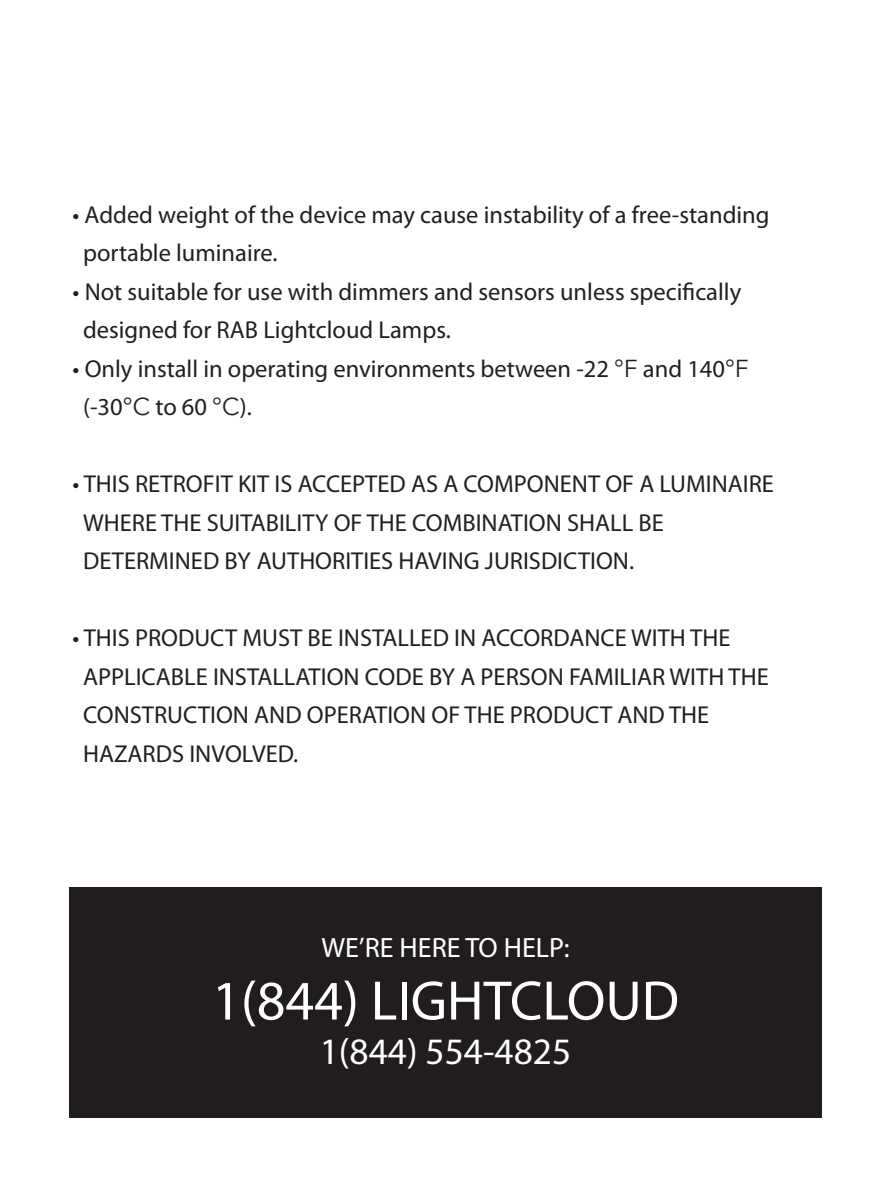
<style>
.page{position:relative;width:893px;height:1191px;background:#fff}
.page>*{position:absolute;margin:0;border:0;box-sizing:border-box;transform-origin:0 0}
.t1{font:56px "Myriad Pro";color:#fff}
.t2{font:37.45px "Myriad Pro";color:#fff}
.t3{font:28px "Myriad Pro";color:#fff}
.t4{font:24.5px/38.5px "Myriad Pro";color:#231f20}
.s1{font-family:"Avenir Next"}
</style>
<div class="page">
<div style="left:69px;top:886px;width:753px;height:231px;background:#211d1e"></div>
<p class="t4" style="left:83px;top:196px;width:688px;text-indent:-11px">• Added weight of the device may cause instability of a free-standing portable luminaire.</p>
<p class="t4" style="left:83px;top:273px;width:660px;text-indent:-11px">• Not suitable for use with dimmers and sensors unless specifically designed for RAB Lightcloud Lamps.</p>
<p class="t4" style="left:83px;top:350px;width:667px;text-indent:-11px">• Only install in operating environments between -22 <span class="s1">℉</span> and 140<span class="s1">℉ </span>(-30<span class="s1">℃</span> to 60 <span class="s1">℃</span>).</p>
<p class="t4" style="left:83px;top:465px;width:692px;text-indent:-11px">• THIS RETROFIT KIT IS ACCEPTED AS A COMPONENT OF A LUMINAIRE<br>WHERE THE SUITABILITY OF THE COMBINATION SHALL BE<br>DETERMINED B Y AUTHORITIES HAVING JURISDICTION.</p>
<p class="t4" style="left:83px;top:619px;width:687px;text-indent:-11px">• THIS PRODUCT MUST BE INSTALLED IN ACCORDANCE WITH THE APPLICABLE INSTALLATION CODE BY A PERSON FAMILIAR WITH THE CONSTRUCTION AND OPERATION OF THE PRODUCT AND THE HAZARDS INVOLVED.</p>
<p class="t3" style="left:321px;top:932px;width:250px">WE’RE HERE TO HELP:</p>
<h1 class="t1" style="left:212px;top:970px;width:469px">1(844) LIGHTCLOUD</h1>
<h2 class="t2" style="left:320px;top:1031px;width:253px">1(844) 554-4825</h2>
</div>
